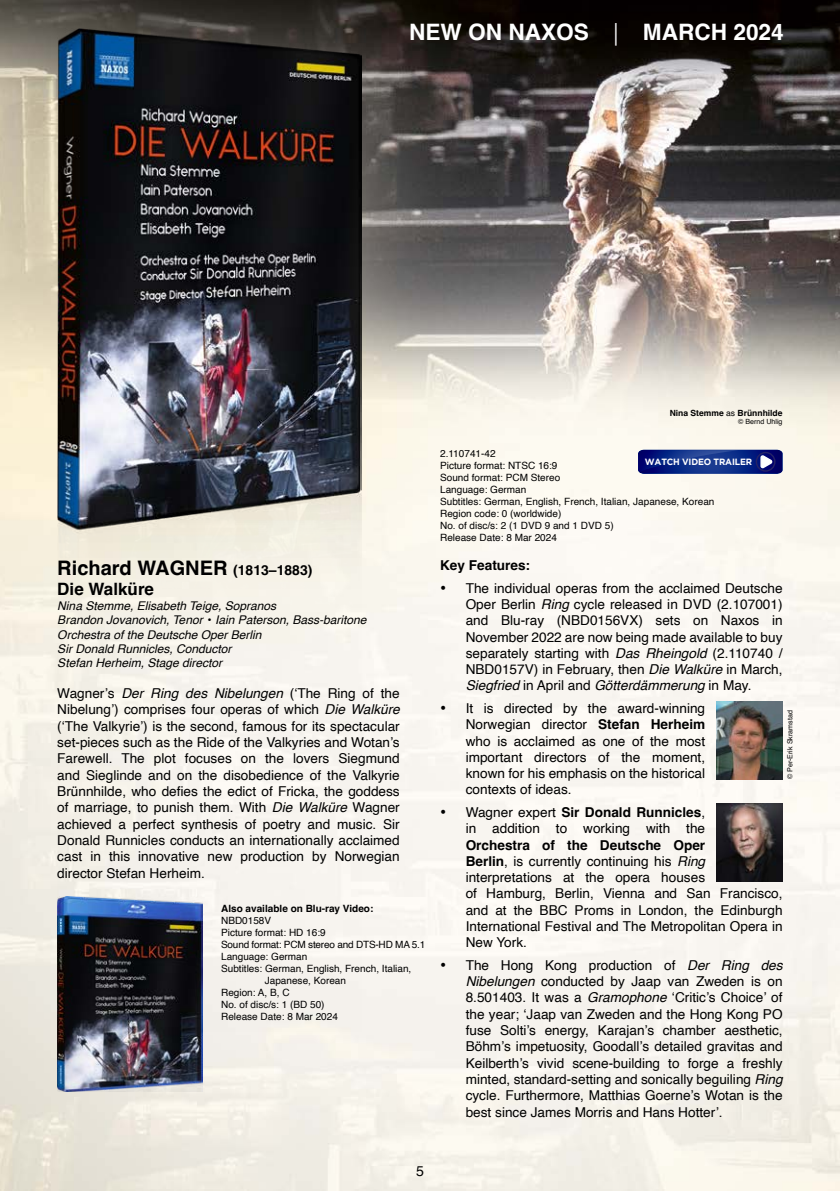
<style>
.page{position:relative;width:840px;height:1191px;background:#fff}
.page>*{position:absolute;margin:0;border:0;box-sizing:border-box;transform-origin:0 0}
.t1{font:700 22.6px "Helvetica";color:#fff}
.t2{font:700 20px "Helvetica";color:#000}
.t3{font:700 17px "Helvetica";color:#000}
.t4{font:14.2px "Helvetica";color:#000}
.t5{font:13.6px/16.4px "Helvetica";color:#000;text-align:justify}
.t6{font:700 13.6px "Helvetica";color:#000}
.t7{font:italic 12px/14.4px "Helvetica";color:#000}
.t8{font:10px/12px "Helvetica";color:#000}
.t9{font:10px "Helvetica";letter-spacing:-.02em;color:#000}
.t10{font:700 10px "Helvetica";color:#000}
.t11{font:700 9px "Gotham";letter-spacing:-.02em;color:#fff}
.t12{font:700 8.6px "Helvetica";color:#000}
.t13{font:7px "Helvetica";color:#000}
.s1{font-weight:300}
.s2{font-size:14px}
.s3{font-style:normal}
.s4{font-style:italic}
.s5{font-weight:400}
.s6{font-weight:700}
</style>
<div class="page">
<img style="left:0;top:0;width:839px;height:1191px">
<img style="left:57px;top:28px;width:304px;height:1003px">
<img style="left:57px;top:896px;width:146px;height:195px">
<svg style="left:637px;top:450px;width:145px;height:24px"></svg>
<img style="left:716px;top:804px;width:66px;height:77px">
<img style="left:716px;top:702px;width:66px;height:77px">
<h1 class="t1" style="left:409px;top:18px;width:376px">NEW ON NAXOS <span class="s1">|</span> MARCH 2024</h1>
<h2 class="t2" style="left:57px;top:556px;width:256px">Richard WAGNER <span class="s2">(1813–1883)</span></h2>
<p class="t3" style="left:57px;top:579px;width:98px">Die Walküre</p>
<p class="t7" style="left:57px;top:598px;width:310px">Nina Stemme, Elisabeth Teige, Sopranos<br>Brandon Jovanovich, Tenor <span class="s3">•</span> Iain Paterson, Bass-baritone Orchestra of the Deutsche Oper Berlin<br>Sir Donald Runnicles, Conductor<br>Stefan Herheim, Stage director</p>
<p class="t5" style="left:57px;top:685px;width:344px">Wagner’s <span class="s4">Der Ring des Nibelungen</span> (‘The Ring of the Nibelung’) comprises four operas of which <span class="s4">Die Walküre </span>(‘The Valkyrie’) is the second, famous for its spectacular set-pieces such as the Ride of the Valkyries and Wotan’s Farewell. The plot focuses on the lovers Siegmund and Sieglinde and on the disobedience of the Valkyrie Brünnhilde, who defies the edict of Fricka, the goddess of marriage, to punish them. With <span class="s4">Die Walküre</span> Wagner achieved a perfect synthesis of poetry and music. Sir Donald Runnicles conducts an internationally acclaimed cast in this innovative new production by Norwegian director Stefan Herheim.</p>
<p class="t10" style="left:221px;top:902px;width:154px">Also available on Blu-ray Video:</p>
<p class="t8" style="left:221px;top:915px;width:52px">NBD0158V</p>
<p class="t8" style="left:221px;top:927px;width:106px">Picture format: HD 16:9</p>
<p class="t9" style="left:221px;top:937px;width:206px">Sound format: PCM stereo and DTS-HD MA 5.1</p>
<p class="t8" style="left:221px;top:951px;width:88px">Language: German</p>
<p class="t8" style="left:221px;top:963px;width:192px">Subtitles: German, English, French, Italian,</p>
<p class="t8" style="left:265px;top:975px;width:83px">Japanese, Korean</p>
<p class="t8" style="left:221px;top:987px;width:70px">Region: A, B, C</p>
<p class="t8" style="left:221px;top:999px;width:105px">No. of disc/s: 1 (BD 50)</p>
<p class="t8" style="left:221px;top:1011px;width:118px">Release Date: 8 Mar 2024</p>
<p class="t12" style="left:669px;top:407px;width:114px">Nina Stemme <span class="s5">as</span> Brünnhilde</p>
<p class="t13" style="left:737px;top:416px;width:46px">© Bernd Uhlig</p>
<p class="t8" style="left:440px;top:448px;width:276px">2.110741-42<br>Picture format: NTSC 16:9<br>Sound format: PCM Stereo<br>Language: German<br>Subtitles: German, English, French, Italian, Japanese, Korean<br>Region code: 0 (worldwide)<br>No. of disc/s: 2 (1 DVD 9 and 1 DVD 5)<br>Release Date: 8 Mar 2024</p>
<p class="t11" style="left:644px;top:457px;width:109px">WATCH VIDEO TRAILER</p>
<p class="t6" style="left:440px;top:557px;width:91px">Key Features:</p>
<p class="t5" style="left:465px;top:580px;width:318px;text-indent:-26px">• The individual operas from the acclaimed Deutsche Oper Berlin <span class="s4">Ring</span> cycle released in DVD (2.107001) and Blu-ray (NBD0156VX) sets on Naxos in November 2022 are now being made available to buy separately starting with <span class="s4">Das Rheingold</span> (2.110740 / NBD0157V) in February, then <span class="s4">Die Walküre</span> in March, <span class="s4">Siegfried</span> in April and <span class="s4">Götterdämmerung</span> in May.</p>
<p class="t5" style="left:465px;top:700px;width:241px;text-indent:-26px">• It is directed by the award-winning Norwegian director <span class="s6">Stefan Herheim </span>who is acclaimed as one of the most important directors of the moment, known for his emphasis on the historical contexts of ideas.</p>
<p class="t5" style="left:440px;top:804px;width:266px;text-align:right">• Wagner expert <span class="s6">Sir Donald Runnicles</span>, in addition to working with the</p>
<p class="t5" style="left:465px;top:837px;width:318px;text-align:left"><span class="s6">Orchestra of the Deutsche Oper<br>Berlin</span>, is currently continuing his <span class="s4">Ring </span>interpretations at the opera houses<br>of Hamburg, Berlin, Vienna and San Francisco, and at the BBC Proms in London, the Edinburgh International Festival and The Metropolitan Opera in New York.</p>
<p class="t5" style="left:465px;top:957px;width:318px;text-indent:-26px">• The Hong Kong production of <span class="s4">Der Ring des Nibelungen</span> conducted by Jaap van Zweden is on 8.501403. It was a <span class="s4">Gramophone</span> ‘Critic’s Choice’ of the year; ‘Jaap van Zweden and the Hong Kong PO fuse Solti’s energy, Karajan’s chamber aesthetic, Böhm’s impetuosity, Goodall’s detailed gravitas and Keilberth’s vivid scene-building to forge a freshly minted, standard-setting and sonically beguiling <span class="s4">Ring </span>cycle. Furthermore, Matthias Goerne’s Wotan is the best since James Morris and Hans Hotter’.</p>
<p class="t13" style="left:784px;top:779px;width:70px;rotate:-90deg">© Per-Erik Skramstad</p>
<p class="t4" style="left:416px;top:1160px;width:9px">5</p>
</div>
